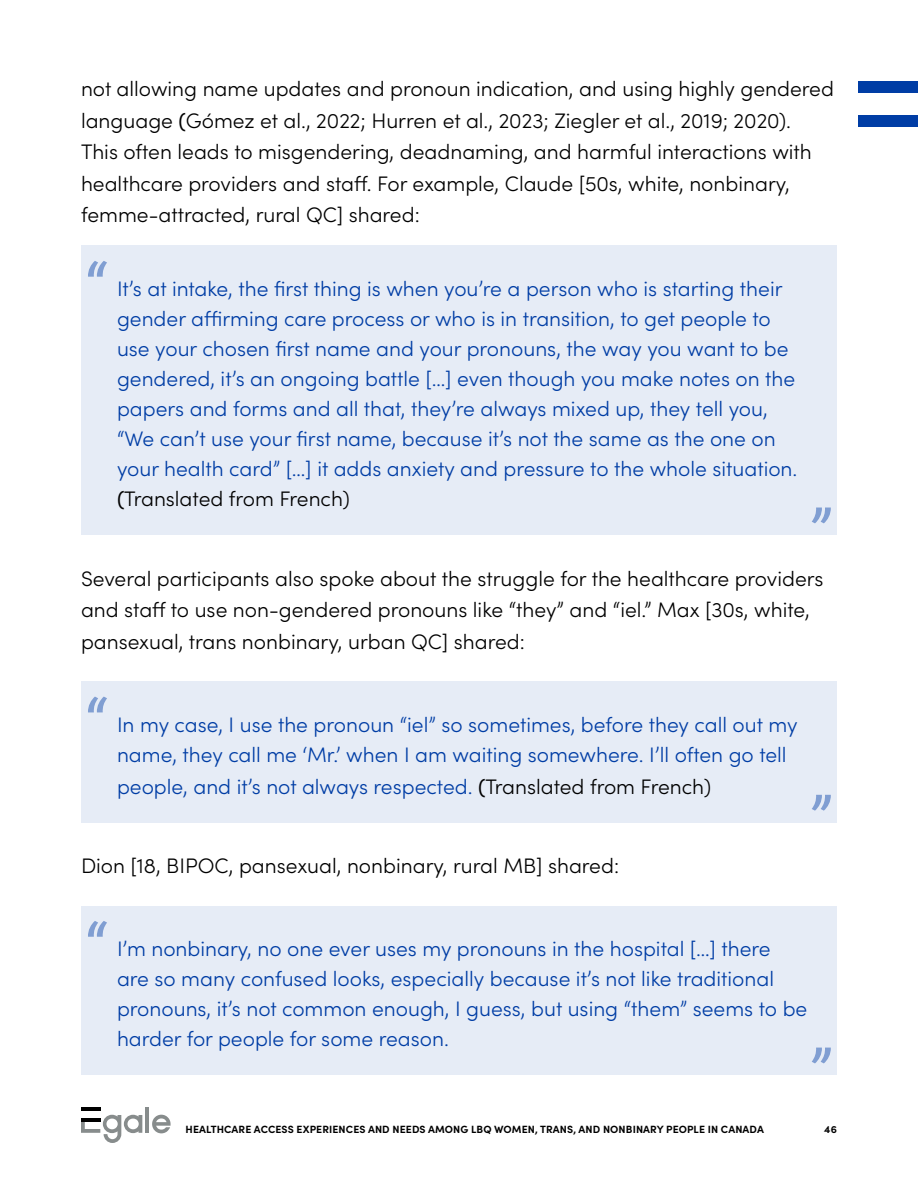
<style>
.page{position:relative;width:918px;height:1188px;background:#fff}
.page>*{position:absolute;margin:0;border:0;box-sizing:border-box;transform-origin:0 0}
.Quote_mark_left{font:700 54px "Sofia Pro";color:#809ed2}
.Quote_mark_right{font:700 54px "Sofia Pro";color:#809ed2}
.Emphasis_body{font:300 21px/30px "Sofia Pro";color:#003da5}
.Body{font:300 21px/31.5px "Sofia Pro";color:#000}
.t1{font:700 10.5px "Sofia Pro";letter-spacing:.01em;color:#000}
.s1{font-weight:400}
.s2{font-weight:400;color:#000}
.s3{color:#000}
</style>
<div class="page">
<hr style="left:146px;top:1107px;width:3px;height:26px;background:#878c8c">
<svg style="left:152px;top:1115px;width:19px;height:18px"></svg>
<hr style="left:81px;top:1107px;width:19px;height:4px;background:#000">
<svg style="left:81px;top:1115px;width:61px;height:28px"></svg>
<div style="left:858px;top:81px;width:60px;height:12px;background:#003da5"></div>
<div style="left:858px;top:115px;width:60px;height:12px;background:#003da5"></div>
<div style="left:81px;top:245px;width:756px;height:36px;background:#e6ecf6"></div>
<div style="left:81px;top:257px;width:756px;height:264px;background:#e6ecf6"></div>
<div style="left:81px;top:482px;width:756px;height:53px;background:#e6ecf6"></div>
<div style="left:81px;top:681px;width:756px;height:36px;background:#e6ecf6"></div>
<div style="left:81px;top:693px;width:756px;height:116px;background:#e6ecf6"></div>
<div style="left:81px;top:770px;width:756px;height:52px;background:#e6ecf6"></div>
<div style="left:81px;top:906px;width:756px;height:36px;background:#e6ecf6"></div>
<div style="left:81px;top:917px;width:756px;height:144px;background:#e6ecf6"></div>
<div style="left:81px;top:1023px;width:756px;height:52px;background:#e6ecf6"></div>
<p class="Body" style="left:81px;top:72px;width:755px">not allowing name updates and pronoun indication, and using highly gendered language <span class="s1">(</span>Gómez et al., 2022; Hurren et al., 2023; Ziegler et al., 2019; 2020).<br>This often leads to misgendering, deadnaming, and harmful interactions with healthcare providers and staff. For example, Claude [50s, white, nonbinary, femme-attracted, rural QC] shared:</p>
<p class="Quote_mark_left" style="left:86px;top:239px;width:24px">“</p>
<p class="Emphasis_body" style="left:117px;top:273px;width:682px">It’s at intake, the first thing is when you’re a person who is starting their gender affirming care process or who is in transition, to get people to use your chosen first name and your pronouns, the way you want to be gendered, it’s an ongoing battle […] even though you make notes on the papers and forms and all that, they’re always mixed up, they tell you, “We can’t use your first name, because it’s not the same as the one on your health card” […] it adds anxiety and pressure to the whole situation. <span class="s2">(</span><span class="s3">Translated from French)</span></p>
<p class="Quote_mark_right" style="left:810px;top:485px;width:24px">”</p>
<p class="Body" style="left:81px;top:562px;width:744px">Several participants also spoke about the struggle for the healthcare providers and staff to use non-gendered pronouns like “they” and “iel.” Max [30s, white, pansexual, trans nonbinary, urban QC] shared:</p>
<p class="Quote_mark_left" style="left:86px;top:675px;width:24px">“</p>
<p class="Emphasis_body" style="left:117px;top:708px;width:682px;line-height:30.8px">In my case, I use the pronoun “iel” so sometimes, before they call out my name, they call me ‘Mr.’ when I am waiting somewhere. I’ll often go tell people, and it’s not always respected. <span class="s2">(</span><span class="s3">Translated from French)</span></p>
<p class="Quote_mark_right" style="left:810px;top:772px;width:24px">”</p>
<p class="Body" style="left:81px;top:849px;width:540px">Dion [18, BIPOC, pansexual, nonbinary, rural MB] shared:</p>
<p class="Quote_mark_left" style="left:86px;top:899px;width:24px">“</p>
<p class="Emphasis_body" style="left:117px;top:933px;width:692px">I’m nonbinary, no one ever uses my pronouns in the hospital […] there are so many confused looks, especially because it’s not like traditional pronouns, it’s not common enough, I guess, but using “them” seems to be harder for people for some reason.</p>
<p class="Quote_mark_right" style="left:810px;top:1025px;width:24px">”</p>
<p class="t1" style="left:186px;top:1121px;width:580px">HEALTHCARE ACCESS EXPERIENCES AND NEEDS AMONG LBQ WOMEN, TRANS, AND NONBINARY PEOPLE IN CANADA</p>
<p class="t1" style="left:824px;top:1121px;width:14px">46</p>
</div>
